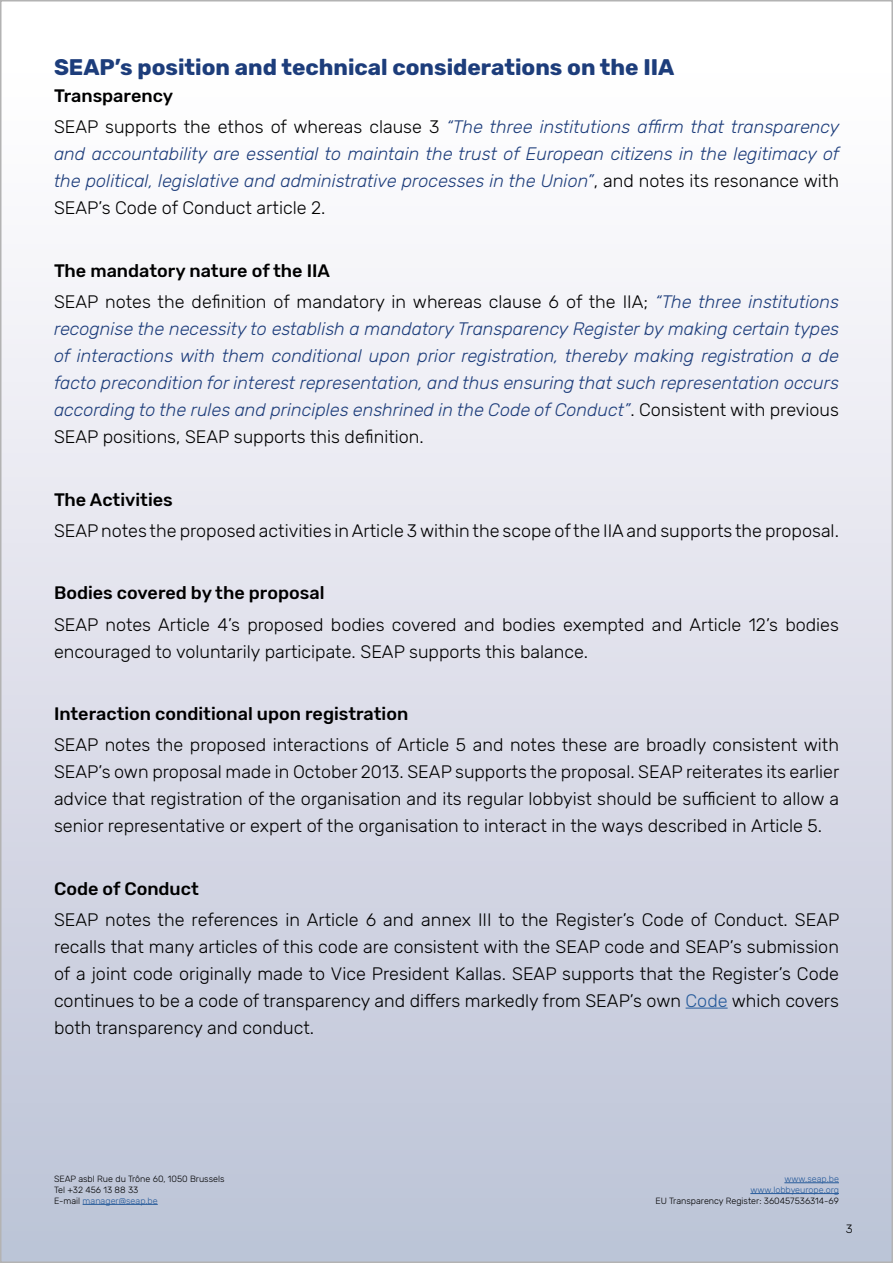
<style>
.page{position:relative;width:893px;height:1263px;background:#fff}
.page>*{position:absolute;margin:0;border:0;box-sizing:border-box;transform-origin:0 0}
.t1{font:700 22.5px "Rubik";color:#1d3d7b}
.t2{font:300 18px/27px "Rubik";color:#000}
.t3{font:italic 300 18px/27px "Rubik";color:#1d3d7b;text-align:justify}
.t4{font:500 18px "Rubik";color:#000}
.t5{font:300 12px "Rubik";color:#000}
.t6{font:300 9px/10.8px "Rubik";color:#000}
.t7{font:300 9px/10.8px "Rubik";color:#275b9b;text-align:right}
.s1{font-weight:500;font-style:normal;color:#000}
.s2{font-style:normal;color:#000}
.s3{font-weight:500}
.s4{font-style:italic;color:#1d3d7b}
.s5{color:#275b9b}
</style>
<div class="page">
<div style="left:1px;top:1px;width:891px;height:1261px;background:linear-gradient(to bottom,#fff,#bcc2d6)"></div>
<hr style="left:686px;top:1008px;width:42px;height:1px;background:#275b9b">
<hr style="left:83px;top:1204px;width:75px;height:1px;background:#275b9b">
<hr style="left:784px;top:1182px;width:55px;height:1px;background:#275b9b">
<hr style="left:750px;top:1193px;width:89px;height:1px;background:#275b9b">
<p class="t1" style="left:54px;top:54px;width:622px">SEAP’s position and technical considerations on the IIA</p>
<p class="t3" style="left:54px;top:81px;width:787px;line-height:31.2px"><span class="s1">Transparency<br></span><span class="s2">SEAP supports the ethos of whereas clause 3</span> “The three institutions affirm that transparency</p>
<p class="t3" style="left:54px;top:141px;width:787px">and accountability are essential to maintain the trust of European citizens in the legitimacy of the political, legislative and administrative processes in the Union”<span class="s2">, and notes its resonance with SEAP’s Code of Conduct article 2.</span></p>
<p class="t2" style="left:54px;top:255px;width:786px;line-height:31.2px"><span class="s3">The mandatory nature of the IIA<br></span>SEAP notes the definition of mandatory in whereas clause 6 of the IIA; <span class="s4">“The three institutions</span></p>
<p class="t3" style="left:54px;top:316px;width:786px">recognise the necessity to establish a mandatory Transparency Register by making certain types of interactions with them conditional upon prior registration, thereby making registration a de facto precondition for interest representation, and thus ensuring that such representation occurs according to the rules and principles enshrined in the Code of Conduct”<span class="s2">. Consistent with previous SEAP positions, SEAP supports this definition.</span></p>
<p class="t4" style="left:54px;top:489px;width:120px">The Activities</p>
<p class="t2" style="left:54px;top:518px;width:786px">SEAP notes the proposed activities in Article 3 within the scope of the IIA and supports the proposal.</p>
<p class="t4" style="left:54px;top:583px;width:272px">Bodies covered by the proposal</p>
<p class="t2" style="left:54px;top:611px;width:786px">SEAP notes Article 4’s proposed bodies covered and bodies exempted and Article 12’s bodies encouraged to voluntarily participate. SEAP supports this balance.</p>
<p class="t4" style="left:54px;top:703px;width:356px">Interaction conditional upon registration</p>
<p class="t2" style="left:54px;top:732px;width:787px;text-align:justify">SEAP notes the proposed interactions of Article 5 and notes these are broadly consistent with SEAP’s own proposal made in October 2013. SEAP supports the proposal. SEAP reiterates its earlier advice that registration of the organisation and its regular lobbyist should be sufficient to allow a senior representative or expert of the organisation to interact in the ways described in Article 5.</p>
<p class="t4" style="left:54px;top:878px;width:146px">Code of Conduct</p>
<p class="t2" style="left:54px;top:907px;width:787px;text-align:justify">SEAP notes the references in Article 6 and annex III to the Register’s Code of Conduct. SEAP recalls that many articles of this code are consistent with the SEAP code and SEAP’s submission of a joint code originally made to Vice President Kallas. SEAP supports that the Register’s Code continues to be a code of transparency and differs markedly from SEAP’s own <span class="s5">Code</span> which covers both transparency and conduct.</p>
<p class="t6" style="left:54px;top:1174px;width:172px">SEAP asbl Rue du Trône 60, 1050 Brussels<br>Tel +32 456 13 88 33<br>E-mail <span class="s5">manager@seap.be</span></p>
<p class="t7" style="left:750px;top:1174px;width:90px">www.seap.be www.lobbyeurope.org</p>
<p class="t6" style="left:655px;top:1195px;width:185px">EU Transparency Register: 360457536314-69</p>
<p class="t5" style="left:846px;top:1222px;width:8px">3</p>
</div>
